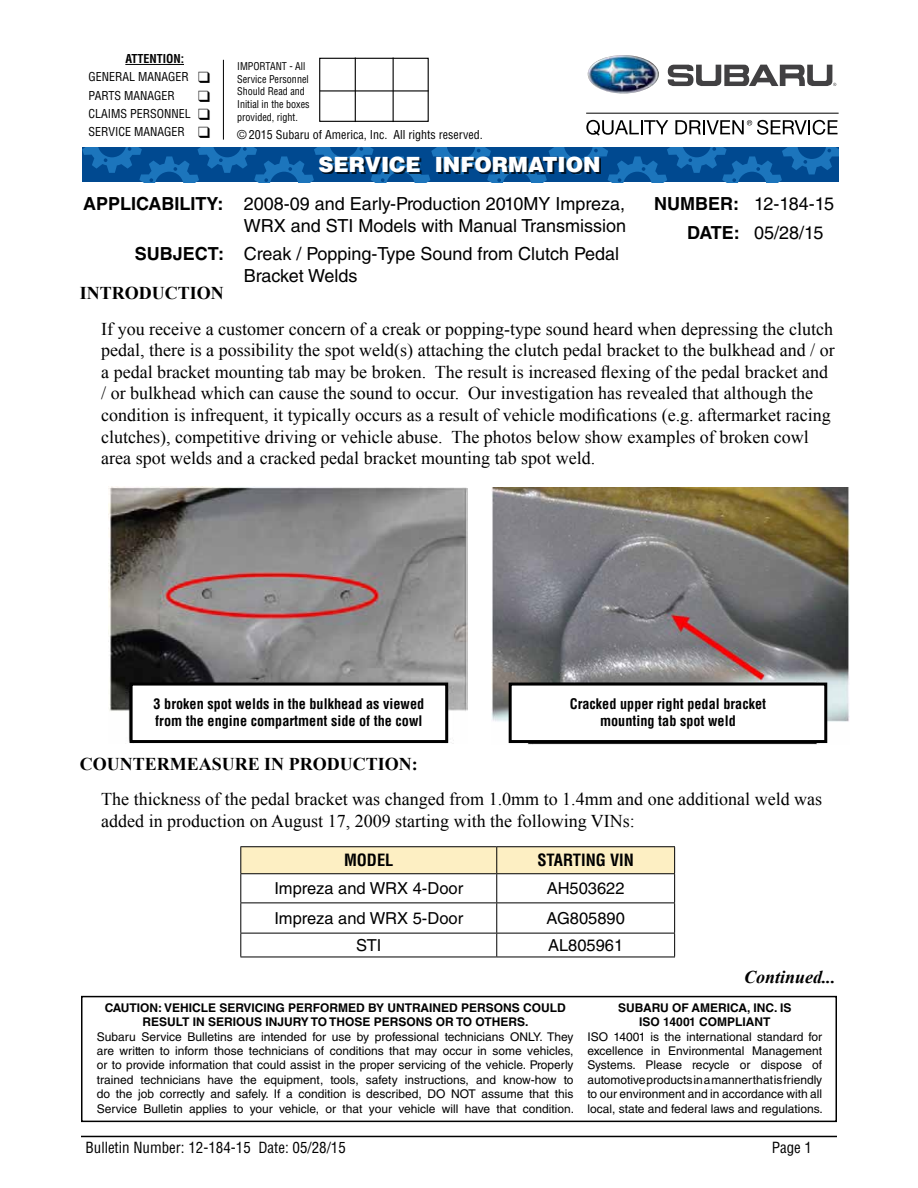
<style>
.page{position:relative;width:918px;height:1188px;background:#fff}
.page>*{position:absolute;margin:0;border:0;box-sizing:border-box;transform-origin:0 0}
.t1{font:900 21px "Helvetica LT Std";color:#fff}
.t2{font:18px/21.6px "Times New Roman";color:#000}
.t3{font:18px/21.6px "Helvetica LT Std";color:#000;text-align:right}
.t4{font:700 18px "Times New Roman";color:#000}
.t5{font:18px/28.3px "Helvetica LT Std";letter-spacing:-.04em;color:#000}
.t6{font:italic 700 18px "Times New Roman";color:#000}
.t7{font:16.5px "Helvetica LT Std";color:#000}
.t8{font:700 condensed 16.5px "Helvetica LT Std";color:#000}
.t9{font:condensed 15px "Helvetica LT Std";color:#000}
.t10{font:700 condensed 14.25px/17.1px "Helvetica LT Std";color:#000}
.t11{font:12px/14.4px "Helvetica LT Std";color:#000;text-align:justify}
.t12{font:700 12px/14.4px "Helvetica LT Std";color:#000;text-align:center}
.t13{font:condensed 12px/18.1px "Helvetica LT Std";color:#000}
.t14{font:condensed 10.5px/12.6px "Helvetica LT Std";color:#000;scale:.96 1}
.s1{font-weight:700}
</style>
<div class="page">
<hr style="left:81px;top:1136px;width:756px;height:1px;background:#000">
<hr style="left:240px;top:846px;width:257px;height:1px;background:#000">
<hr style="left:497px;top:846px;width:178px;height:1px;background:#000">
<svg style="left:240px;top:847px;width:435px;height:56px"></svg>
<hr style="left:240px;top:903px;width:257px;height:1px;background:#000">
<hr style="left:240px;top:903px;width:1px;height:30px;background:#000">
<hr style="left:497px;top:903px;width:178px;height:1px;background:#000">
<hr style="left:496px;top:903px;width:1px;height:30px;background:#000">
<hr style="left:674px;top:903px;width:1px;height:30px;background:#000">
<hr style="left:240px;top:933px;width:257px;height:1px;background:#000">
<svg style="left:240px;top:933px;width:1px;height:24px"></svg>
<hr style="left:497px;top:933px;width:178px;height:1px;background:#000">
<svg style="left:496px;top:933px;width:1px;height:24px"></svg>
<svg style="left:674px;top:933px;width:1px;height:24px"></svg>
<hr style="left:240px;top:957px;width:257px;height:1px;background:#000">
<hr style="left:497px;top:957px;width:178px;height:1px;background:#000">
<svg style="left:82px;top:147px;width:757px;height:35px;background:#09579e"></svg>
<div style="left:320px;top:158px;width:281px;height:16px;background:#000;opacity:.75"></div>
<div style="left:319px;top:58px;width:110px;height:64px;border:1px solid #000"></div>
<hr style="left:355px;top:58px;width:1px;height:64px;background:#000">
<hr style="left:393px;top:58px;width:1px;height:64px;background:#000">
<hr style="left:320px;top:90px;width:109px;height:2px;background:#000">
<hr style="left:125px;top:64px;width:59px;height:1px;background:#000">
<hr style="left:223px;top:60px;width:1px;height:80px;background:#000">
<img style="left:588px;top:55px;width:71px;height:39px">
<svg style="left:668px;top:64px;width:168px;height:22px"></svg>
<hr style="left:586px;top:113px;width:253px;height:1px;background:#000">
<svg style="left:586px;top:120px;width:82px;height:16px"></svg>
<svg style="left:675px;top:120px;width:163px;height:15px"></svg>
<div style="left:81px;top:996px;width:756px;height:126px;border:2px solid #000"></div>
<img style="left:109px;top:486px;width:358px;height:257px">
<img style="left:491px;top:488px;width:359px;height:257px">
<div style="left:131px;top:684px;width:316px;height:58px;background:#fff"></div>
<div style="left:130px;top:683px;width:318px;height:60px;border:3px solid #000"></div>
<div style="left:510px;top:684px;width:316px;height:58px;background:#fff"></div>
<div style="left:509px;top:683px;width:318px;height:60px;border:3px solid #000"></div>
<p class="t13" style="left:89px;top:50px;width:123px;text-indent:37px"><span class="s1">ATTENTION:<br></span>GENERAL MANAGER ❑<br>PARTS MANAGER</p>
<p class="t13" style="left:89px;top:104px;width:123px">CLAIMS PERSONNEL ❑<br>SERVICE MANAGER ❑</p>
<p class="t14" style="left:237px;top:60px;width:77px">IMPORTANT - All<br>Service Personnel<br>Should Read and<br>Initial in the boxes provided, right.</p>
<p class="t13" style="left:237px;top:126px;width:247px">© 2015 Subaru of America, Inc. All rights reserved.</p>
<p class="t1" style="left:318px;top:151px;width:284px">SERVICE INFORMATION</p>
<p class="t3" style="left:83px;top:193px;width:544px"><span class="s1">APPLICABILITY:</span> 2008-09 and Early-Production 2010MY Impreza,<br>WRX and STI Models with Manual Transmission</p>
<p class="t3" style="left:244px;top:243px;width:377px;text-align:left;text-indent:-109px"><span class="s1">SUBJECT:</span> Creak / Popping-Type Sound from Clutch Pedal<br>Bracket Welds</p>
<p class="t5" style="left:687px;top:190px;width:148px;text-indent:-33px"><span class="s1">NUMBER:</span> 12-184-15<br><span class="s1">DATE:</span> 05/28/15</p>
<p class="t4" style="left:80px;top:281px;width:145px">INTRODUCTION</p>
<p class="t2" style="left:101px;top:317px;width:735px">If you receive a customer concern of a creak or popping-type sound heard when depressing the clutch pedal, there is a possibility the spot weld(s) attaching the clutch pedal bracket to the bulkhead and / or a pedal bracket mounting tab may be broken. The result is increased flexing of the pedal bracket and / or bulkhead which can cause the sound to occur. Our investigation has revealed that although the condition is infrequent, it typically occurs as a result of vehicle modifications (e.g. aftermarket racing clutches), competitive driving or vehicle abuse. The photos below show examples of broken cowl area spot welds and a cracked pedal bracket mounting tab spot weld.</p>
<p class="t10" style="left:154px;top:696px;width:272px">3 broken spot welds in the bulkhead as viewed from the engine compartment side of the cowl</p>
<p class="t10" style="left:570px;top:696px;width:198px;text-align:center">Cracked upper right pedal bracket mounting tab spot weld</p>
<p class="t4" style="left:80px;top:752px;width:339px">COUNTERMEASURE IN PRODUCTION:</p>
<p class="t2" style="left:101px;top:788px;width:722px">The thickness of the pedal bracket was changed from 1.0mm to 1.4mm and one additional weld was added in production on August 17, 2009 starting with the following VINs:</p>
<p class="t8" style="left:344px;top:850px;width:51px">MODEL</p>
<p class="t8" style="left:537px;top:850px;width:98px">STARTING VIN</p>
<p class="t7" style="left:274px;top:879px;width:190px">Impreza and WRX 4-Door</p>
<p class="t7" style="left:547px;top:879px;width:79px">AH503622</p>
<p class="t7" style="left:274px;top:909px;width:190px">Impreza and WRX 5-Door</p>
<p class="t7" style="left:547px;top:909px;width:80px">AG805890</p>
<p class="t7" style="left:356px;top:936px;width:27px">STI</p>
<p class="t7" style="left:548px;top:936px;width:77px">AL805961</p>
<p class="t12" style="left:105px;top:1000px;width:463px">CAUTION: VEHICLE SERVICING PERFORMED BY UNTRAINED PERSONS COULD<br>RESULT IN SERIOUS INJURY TO THOSE PERSONS OR TO OTHERS.</p>
<p class="t11" style="left:97px;top:1029px;width:479px">Subaru Service Bulletins are intended for use by professional technicians ONLY. They are written to inform those technicians of conditions that may occur in some vehicles, or to provide information that could assist in the proper servicing of the vehicle. Properly trained technicians have the equipment, tools, safety instructions, and know-how to do the job correctly and safely. If a condition is described, DO NOT assume that this Service Bulletin applies to your vehicle, or that your vehicle will have that condition.</p>
<p class="t6" style="left:744px;top:965px;width:93px">Continued...</p>
<p class="t12" style="left:618px;top:1000px;width:175px">SUBARU OF AMERICA, INC. IS<br>ISO 14001 COMPLIANT</p>
<p class="t11" style="left:588px;top:1029px;width:237px">ISO 14001 is the international standard for excellence in Environmental Management Systems. Please recycle or dispose of automotive products in a manner that is friendly to our environment and in accordance with all local, state and federal laws and regulations.</p>
<p class="t9" style="left:86px;top:1138px;width:262px">Bulletin Number: 12-184-15 Date: 05/28/15</p>
<p class="t9" style="left:772px;top:1138px;width:42px">Page 1</p>
</div>
